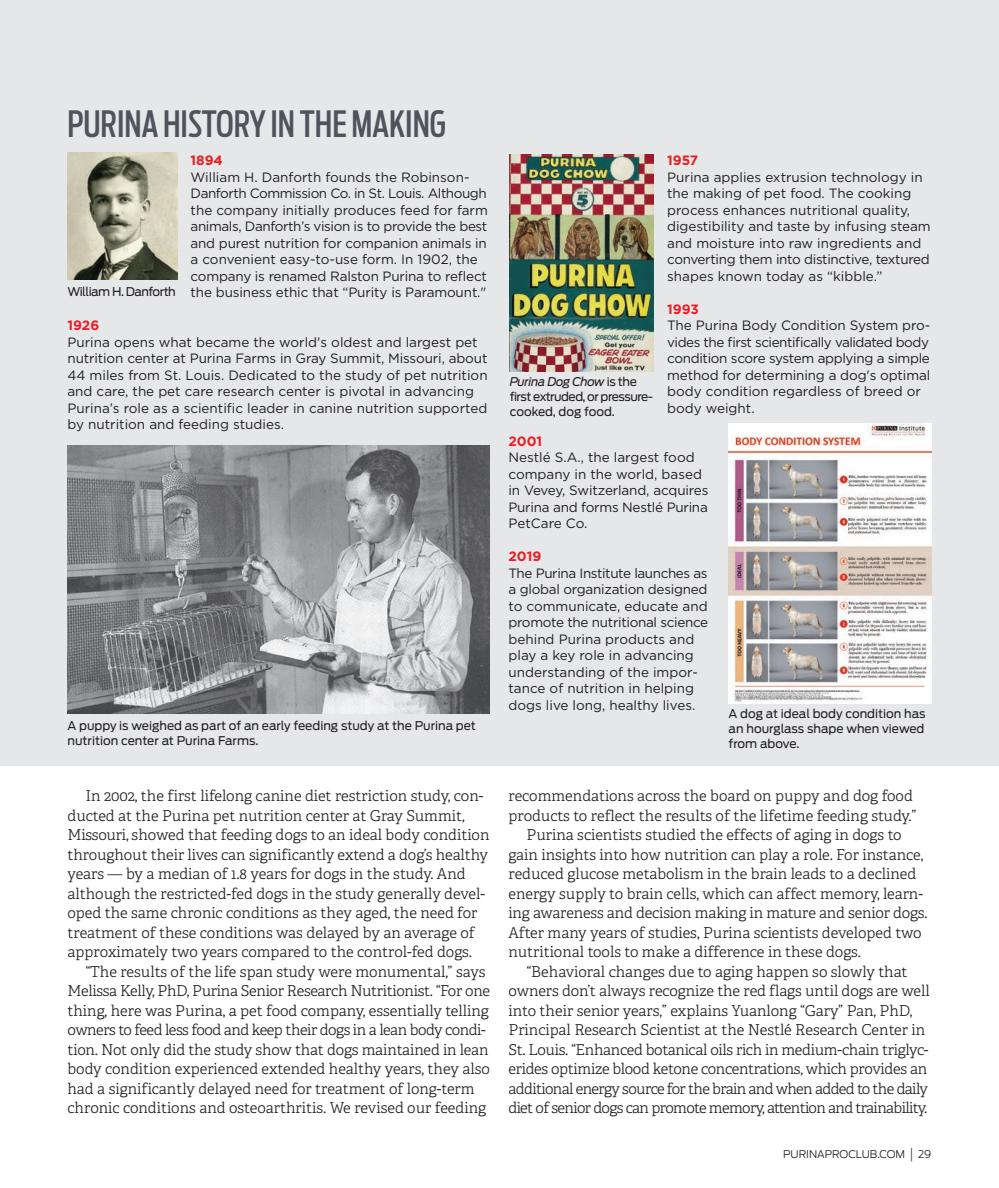
<style>
.page{position:relative;width:999px;height:1188px;background:#fff}
.page>*{position:absolute;margin:0;border:0;box-sizing:border-box;transform-origin:0 0}
.t1{font:500 36px "Antenna Extra Cond";color:#4e535c}
.t2{font:300 15px/19.5px "Adelle";color:#231f20}
.t3{font:300 15px "Adelle";letter-spacing:-.04em;color:#231f20}
.t4{font:300 15px "Adelle";letter-spacing:-.02em;color:#231f20}
.t5{font:13.5px/16.5px "Gotham";letter-spacing:-.005em;color:#231f20}
.t6{font:700 13.5px "Gotham";color:#ee1d23}
.t7{font:12px/15px "Antenna";color:#231f20}
.t8{font:12px/15px "Antenna";letter-spacing:-.04em;color:#231f20}
.t9{font:300 10.5px "Antenna";color:#231f20}
.s1{font-style:italic}
.s2{font-family:"Helvetica";font-stretch:condensed;font-size:13.5px}
</style>
<div class="page">
<div style="left:0;top:0;width:999px;height:765px;background:#e6e7e9"></div>
<img style="left:68px;top:152px;width:109px;height:127px">
<img style="left:68px;top:446px;width:421px;height:267px">
<img style="left:510px;top:154px;width:144px;height:218px">
<img style="left:729px;top:424px;width:202px;height:280px">
<h1 class="t1" style="left:68px;top:109px;width:380px">PURINA HISTORY IN THE MAKING</h1>
<p class="t6" style="left:191px;top:156px;width:34px">1894</p>
<p class="t5" style="left:191px;top:170px;width:299px">William H. Danforth founds the Robinson-Danforth Commission Co. in St. Louis. Although the company initially produces feed for farm animals, Danforth’s vision is to provide the best and purest nutrition for companion animals in a convenient easy-to-use form. In 1902, the company is renamed Ralston Purina to reflect the business ethic that “Purity is Paramount."</p>
<p class="t6" style="left:67px;top:321px;width:33px">1926</p>
<p class="t5" style="left:67px;top:335px;width:422px">Purina opens what became the world's oldest and largest pet nutrition center at Purina Farms in Gray Summit, Missouri, about 44 miles from St. Louis. Dedicated to the study of pet nutrition and care, the pet care research center is pivotal in advancing Purina’s role as a scientific leader in canine nutrition supported by nutrition and feeding studies.</p>
<p class="t8" style="left:68px;top:285px;width:110px">William H. Danforth</p>
<p class="t8" style="left:510px;top:375px;width:145px"><span class="s1">Purina Dog Chow</span> is the first extruded, or pressure&shy;cooked, dog food.</p>
<p class="t6" style="left:667px;top:156px;width:33px">1957</p>
<p class="t5" style="left:667px;top:170px;width:265px">Purina applies extrusion technology in the making of pet food. The cooking process enhances nutritional quality, digestibility and taste by infusing steam and moisture into raw ingredients and converting them into distinctive, textured shapes known today as “kibble.”</p>
<p class="t6" style="left:667px;top:304px;width:33px">1993</p>
<p class="t5" style="left:667px;top:318px;width:265px">The Purina Body Condition System pro&shy;vides the first scientifically validated body condition score system applying a simple method for determining a dog's optimal body condition regardless of breed or body weight.</p>
<p class="t6" style="left:508px;top:436px;width:35px">2001</p>
<p class="t5" style="left:508px;top:450px;width:202px">Nestlé S.A., the largest food company in the world, based in Vevey, Switzerland, acquires<br>Purina and forms Nestlé Purina<br>PetCare Co.</p>
<p class="t6" style="left:508px;top:552px;width:34px">2019</p>
<p class="t5" style="left:508px;top:566px;width:201px">The Purina Institute launches as a global organization designed to communicate, educate and promote the nutritional science behind Purina products and play a key role in advancing understanding of the impor&shy;tance of nutrition in helping dogs live long, healthy lives.</p>
<p class="t7" style="left:68px;top:719px;width:410px">A puppy is weighed as part of an early feeding study at the Purina pet nutrition center at Purina Farms.</p>
<p class="t7" style="left:729px;top:707px;width:198px;text-align:justify">A dog at ideal body condition has an hourglass shape when viewed from above.</p>
<p class="t2" style="left:68px;top:787px;width:424px;text-indent:18px">In 2002, the first lifelong canine diet restriction study, con&shy;ducted at the Purina pet nutrition center at Gray Summit, Missouri, showed that feeding dogs to an ideal body condition throughout their lives can significantly extend a dog’s healthy years — by a median of 1.8 years for dogs in the study. And although the restricted-fed dogs in the study generally devel&shy;oped the same chronic conditions as they aged, the need for treatment of these conditions was delayed by an average of approximately two years compared to the control-fed dogs.</p>
<p class="t2" style="left:67px;top:963px;width:424px;text-indent:18px">“The results of the life span study were monumental,” says Melissa Kelly, PhD, Purina Senior Research Nutritionist. “For one thing, here was Purina, a pet food company, essentially telling owners to feed less food and keep their dogs in a lean body condi&shy;tion. Not only did the study show that dogs maintained in lean body condition experienced extended healthy years, they also had a significantly delayed need for treatment of long-term chronic conditions and osteoarthritis. We revised our feeding</p>
<p class="t2" style="left:508px;top:787px;width:406px">recommendations across the board on puppy and dog food</p>
<p class="t2" style="left:508px;top:807px;width:410px">products to reflect the results of the lifetime feeding study.”</p>
<p class="t2" style="left:526px;top:826px;width:377px">Purina scientists studied the effects of aging in dogs to</p>
<p class="t2" style="left:508px;top:846px;width:416px">gain insights into how nutrition can play a role. For instance,</p>
<p class="t2" style="left:508px;top:865px;width:409px">reduced glucose metabolism in the brain leads to a declined</p>
<p class="t2" style="left:508px;top:885px;width:416px">energy supply to brain cells, which can affect memory, learn-</p>
<p class="t2" style="left:508px;top:904px;width:421px">ing awareness and decision making in mature and senior dogs.</p>
<p class="t2" style="left:508px;top:924px;width:415px">After many years of studies, Purina scientists developed two</p>
<p class="t2" style="left:508px;top:943px;width:354px">nutritional tools to make a difference in these dogs.</p>
<p class="t2" style="left:526px;top:963px;width:383px">“Behavioral changes due to aging happen so slowly that</p>
<p class="t2" style="left:508px;top:982px;width:423px">owners don’t always recognize the red flags until dogs are well</p>
<p class="t2" style="left:508px;top:1002px;width:405px">into their senior years,” explains Yuanlong “Gary” Pan, PhD,</p>
<p class="t2" style="left:508px;top:1021px;width:418px">Principal Research Scientist at the Nestlé Research Center in</p>
<p class="t4" style="left:508px;top:1043px;width:422px">St. Louis. “Enhanced botanical oils rich in medium-chain triglyc-</p>
<p class="t4" style="left:508px;top:1063px;width:420px">erides optimize blood ketone concentrations, which provides an</p>
<p class="t3" style="left:508px;top:1082px;width:421px">additional energy source for the brain and when added to the daily</p>
<p class="t3" style="left:508px;top:1102px;width:420px">diet of senior dogs can promote memory, attention and trainability.</p>
<p class="t9" style="left:783px;top:1149px;width:150px">PURINAPROCLUB.COM <span class="s2">|</span> 29</p>
</div>
